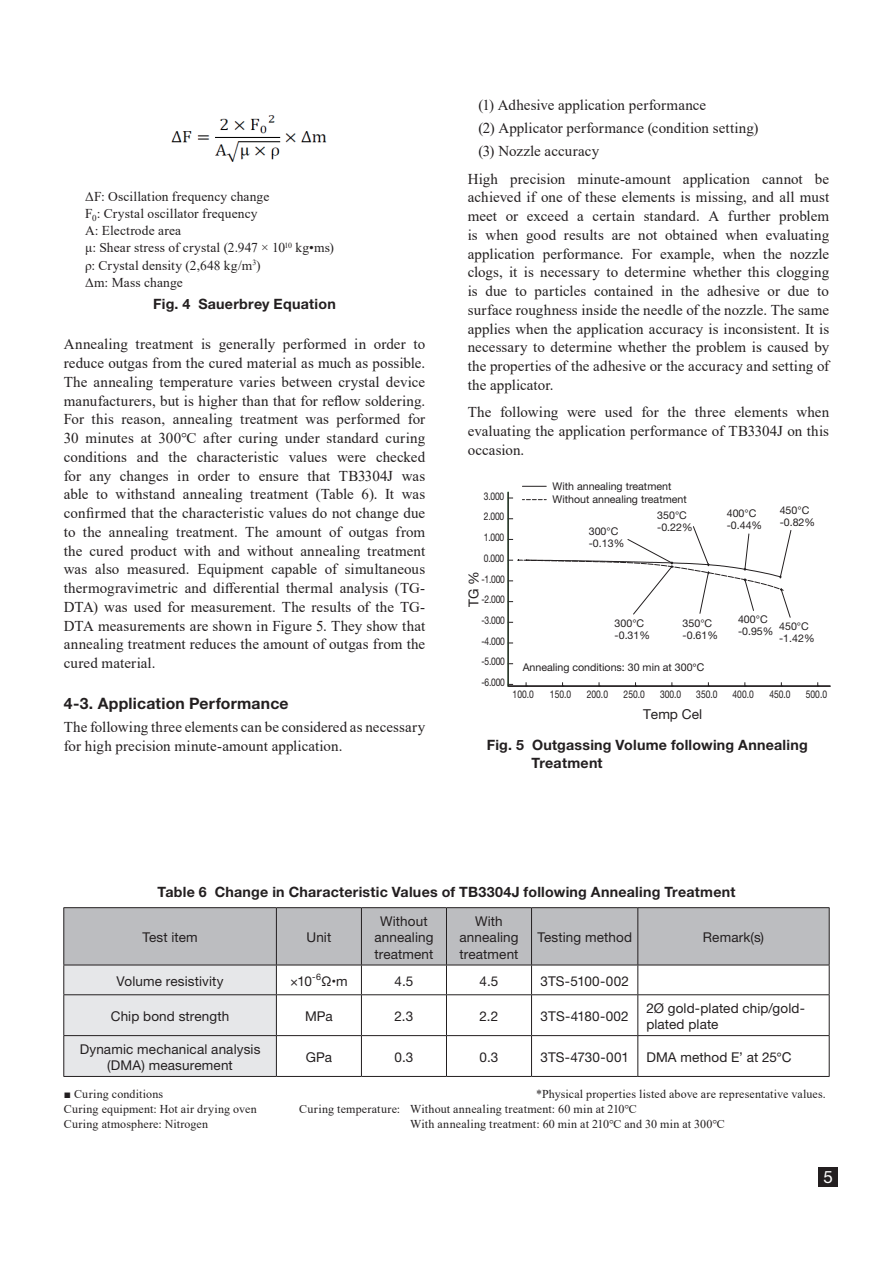
<style>
.page{position:relative;width:893px;height:1263px;background:#fff}
.page>*{position:absolute;margin:0;border:0;box-sizing:border-box;transform-origin:0 0}
.t1{font:16.95px "Helvetica Neue";color:#fff}
.Heading2{font:700 15.75px "Helvetica Neue";letter-spacing:.01em;color:#231f20}
.Body{font:15px/18.8px "Times New Roman";letter-spacing:.005em;color:#231f20;text-align:justify}
.List_5mm{font:15px "Times New Roman";letter-spacing:.005em;color:#231f20}
.Caption_1L{font:700 14.25px "Helvetica Neue";letter-spacing:.015em;color:#231f20}
.Caption_2L_Fig_0{font:700 14.25px/18px "Helvetica Neue";letter-spacing:.015em;color:#231f20}
.t2{font:13.65px "Helvetica Neue";color:#231f20}
.TableC_9pt{font:13.5px/16.5px "Helvetica Neue";letter-spacing:.01em;color:#231f20;text-align:center}
.Note_2_Test_piece{font:13.5px "Times New Roman";letter-spacing:.01em;color:#231f20}
.TableL_9pt{font:13.5px/16.5px "Helvetica Neue";letter-spacing:.01em;color:#231f20}
.Footnote{font:12px "Times New Roman";letter-spacing:.015em;color:#231f20}
.t3{font:10.65px/12px "Helvetica Neue";color:#231f20}
.t4{font:10.65px/20.7px "Helvetica Neue";color:#231f20;text-align:justify;scale:.8 1}
</style>
<div class="page">
<div style="left:818px;top:1167px;width:20px;height:19px;background:#231f20"></div>
<img style="left:171px;top:115px;width:156px;height:47px">
<svg style="left:522px;top:486px;width:24px;height:1px"></svg>
<hr style="left:508px;top:686px;width:322px;height:1px;background:#231f20">
<svg style="left:508px;top:492px;width:323px;height:194px"></svg>
<hr style="left:63px;top:907px;width:213px;height:1px;background:#231f20">
<hr style="left:276px;top:907px;width:85px;height:1px;background:#231f20">
<hr style="left:361px;top:907px;width:85px;height:1px;background:#231f20">
<hr style="left:446px;top:907px;width:85px;height:1px;background:#231f20">
<hr style="left:531px;top:907px;width:107px;height:1px;background:#231f20">
<hr style="left:638px;top:907px;width:191px;height:1px;background:#231f20">
<hr style="left:63px;top:1076px;width:213px;height:1px;background:#231f20">
<hr style="left:276px;top:1076px;width:85px;height:1px;background:#231f20">
<hr style="left:361px;top:1076px;width:85px;height:1px;background:#231f20">
<hr style="left:446px;top:1076px;width:85px;height:1px;background:#231f20">
<hr style="left:531px;top:1076px;width:107px;height:1px;background:#231f20">
<hr style="left:638px;top:1076px;width:191px;height:1px;background:#231f20">
<svg style="left:63px;top:908px;width:767px;height:168px"></svg>
<hr style="left:829px;top:995px;width:1px;height:40px;background:#231f20">
<hr style="left:637px;top:1036px;width:1px;height:40px;background:#231f20">
<hr style="left:829px;top:1036px;width:1px;height:40px;background:#231f20">
<p class="Note_2_Test_piece" style="left:85px;top:187px;width:186px">ΔF: Oscillation frequency change</p>
<p class="Note_2_Test_piece" style="left:85px;top:204px;width:174px">F<sub>0</sub>: Crystal oscillator frequency</p>
<p class="Note_2_Test_piece" style="left:85px;top:221px;width:98px">A: Electrode area</p>
<p class="Note_2_Test_piece" style="left:85px;top:238px;width:250px">μ: Shear stress of crystal (2.947 × 10<sup>10</sup> kg•ms)</p>
<p class="Note_2_Test_piece" style="left:85px;top:256px;width:177px">ρ: Crystal density (2,648 kg/m<sup>3</sup>)</p>
<p class="Note_2_Test_piece" style="left:85px;top:273px;width:99px">Δm: Mass change</p>
<p class="Caption_1L" style="left:153px;top:293px;width:184px">Fig. 4 Sauerbrey Equation</p>
<p class="Body" style="left:64px;top:334px;width:363px">Annealing treatment is generally performed in order to reduce outgas from the cured material as much as possible.<br>The annealing temperature varies between crystal device manufacturers, but is higher than that for reflow soldering.<br>For this reason, annealing treatment was performed for 30 minutes at 300℃ after curing under standard curing conditions and the characteristic values were checked for any changes in order to ensure that TB3304J was able to withstand annealing treatment (Table 6). It was confirmed that the characteristic values do not change due to the annealing treatment. The amount of outgas from the cured product with and without annealing treatment was also measured. Equipment capable of simultaneous thermogravimetric and differential thermal analysis (TG-DTA) was used for measurement. The results of the TG-DTA measurements are shown in Figure 5. They show that annealing treatment reduces the amount of outgas from the cured material.</p>
<p class="Heading2" style="left:64px;top:691px;width:226px">4-3. Application Performance</p>
<p class="Body" style="left:64px;top:717px;width:363px">The following three elements can be considered as necessary for high precision minute-amount application.</p>
<p class="List_5mm" style="left:478px;top:95px;width:229px">(1) Adhesive application performance</p>
<p class="List_5mm" style="left:478px;top:118px;width:282px">(2) Applicator performance (condition setting)</p>
<p class="List_5mm" style="left:478px;top:141px;width:122px">(3) Nozzle accuracy</p>
<p class="Body" style="left:468px;top:169px;width:363px">High precision minute-amount application cannot be achieved if one of these elements is missing, and all must meet or exceed a certain standard. A further problem is when good results are not obtained when evaluating application performance. For example, when the nozzle clogs, it is necessary to determine whether this clogging is due to particles contained in the adhesive or due to surface roughness inside the needle of the nozzle. The same applies when the application accuracy is inconsistent. It is necessary to determine whether the problem is caused by the properties of the adhesive or the accuracy and setting of the applicator.</p>
<p class="Body" style="left:468px;top:402px;width:363px">The following were used for the three elements when evaluating the application performance of TB3304J on this occasion.</p>
<p class="t4" style="left:481px;top:486px;width:31px">3.000<br>2.000<br>1.000<br>0.000 -1.000 -2.000 -3.000 -4.000 -5.000 -6.000</p>
<p class="t3" style="left:553px;top:480px;width:136px;line-height:13.2px">With annealing treatment<br>Without annealing treatment</p>
<p class="t3" style="left:780px;top:505px;width:37px">450°C -0.82%</p>
<p class="t3" style="left:657px;top:510px;width:37px">350°C -0.22%</p>
<p class="t3" style="left:727px;top:508px;width:37px">400°C -0.44%</p>
<p class="t3" style="left:589px;top:526px;width:37px">300°C -0.13%</p>
<p class="t2" style="left:464px;top:607px;width:37px;rotate:-90deg">TG %</p>
<p class="t3" style="left:615px;top:618px;width:37px">300°C -0.31%</p>
<p class="t3" style="left:683px;top:618px;width:37px">350°C -0.61%</p>
<p class="t3" style="left:738px;top:614px;width:37px">400°C -0.95%</p>
<p class="t3" style="left:779px;top:621px;width:37px">450°C -1.42%</p>
<p class="t3" style="left:523px;top:662px;width:183px">Annealing conditions: 30 min at 300℃</p>
<p class="t4" style="left:513px;top:684px;width:28px">100.0</p>
<p class="t4" style="left:550px;top:684px;width:28px">150.0</p>
<p class="t4" style="left:587px;top:684px;width:28px">200.0</p>
<p class="t4" style="left:624px;top:684px;width:28px">250.0</p>
<p class="t4" style="left:660px;top:684px;width:28px">300.0</p>
<p class="t4" style="left:696px;top:684px;width:28px">350.0</p>
<p class="t4" style="left:732px;top:684px;width:28px">400.0</p>
<p class="t4" style="left:769px;top:684px;width:28px">450.0</p>
<p class="t4" style="left:806px;top:684px;width:28px">500.0</p>
<p class="t2" style="left:643px;top:704px;width:60px">Temp Cel</p>
<p class="Caption_2L_Fig_0" style="left:531px;top:736px;width:278px;text-indent:-45px">Fig. 5 Outgassing Volume following Annealing<br>Treatment</p>
<p class="Caption_1L" style="left:158px;top:880px;width:579px">Table 6 Change in Characteristic Values of TB3304J following Annealing Treatment</p>
<p class="TableC_9pt" style="left:142px;top:930px;width:57px">Test item</p>
<p class="TableC_9pt" style="left:306px;top:930px;width:26px">Unit</p>
<p class="TableC_9pt" style="left:374px;top:913px;width:61px">Without annealing treatment</p>
<p class="TableC_9pt" style="left:459px;top:913px;width:61px">With annealing treatment</p>
<p class="TableC_9pt" style="left:537px;top:930px;width:96px">Testing method</p>
<p class="TableC_9pt" style="left:703px;top:930px;width:63px">Remark(s)</p>
<p class="TableC_9pt" style="left:117px;top:973px;width:108px">Volume resistivity</p>
<p class="TableC_9pt" style="left:290px;top:973px;width:59px">×10<sup>-6</sup>Ω•m</p>
<p class="TableC_9pt" style="left:395px;top:973px;width:20px">4.5</p>
<p class="TableC_9pt" style="left:480px;top:973px;width:20px">4.5</p>
<p class="TableC_9pt" style="left:540px;top:973px;width:90px">3TS-5100-002</p>
<p class="TableC_9pt" style="left:111px;top:1009px;width:120px">Chip bond strength</p>
<p class="TableC_9pt" style="left:305px;top:1009px;width:29px">MPa</p>
<p class="TableC_9pt" style="left:395px;top:1009px;width:20px">2.3</p>
<p class="TableC_9pt" style="left:480px;top:1009px;width:20px">2.2</p>
<p class="TableC_9pt" style="left:541px;top:1009px;width:90px">3TS-4180-002</p>
<p class="TableL_9pt" style="left:646px;top:1000px;width:160px">2Ø gold-plated chip/gold&shy;plated plate</p>
<p class="TableC_9pt" style="left:80px;top:1041px;width:182px">Dynamic mechanical analysis (DMA) measurement</p>
<p class="TableC_9pt" style="left:306px;top:1049px;width:28px">GPa</p>
<p class="TableC_9pt" style="left:394px;top:1049px;width:20px">0.3</p>
<p class="TableC_9pt" style="left:480px;top:1049px;width:20px">0.3</p>
<p class="TableC_9pt" style="left:540px;top:1049px;width:90px">3TS-4730-001</p>
<p class="TableL_9pt" style="left:646px;top:1049px;width:147px">DMA method E’ at 25℃</p>
<p class="Footnote" style="left:64px;top:1086px;width:101px">■ Curing conditions</p>
<p class="Footnote" style="left:536px;top:1086px;width:291px">*Physical properties listed above are representative values.</p>
<p class="Footnote" style="left:64px;top:1101px;width:194px">Curing equipment: Hot air drying oven</p>
<p class="Footnote" style="left:299px;top:1101px;width:339px">Curing temperature: Without annealing treatment: 60 min at 210℃</p>
<p class="Footnote" style="left:64px;top:1116px;width:146px">Curing atmosphere: Nitrogen</p>
<p class="Footnote" style="left:410px;top:1116px;width:316px">With annealing treatment: 60 min at 210℃ and 30 min at 300℃</p>
<p class="t1" style="left:823px;top:1164px;width:11px">5</p>
</div>
